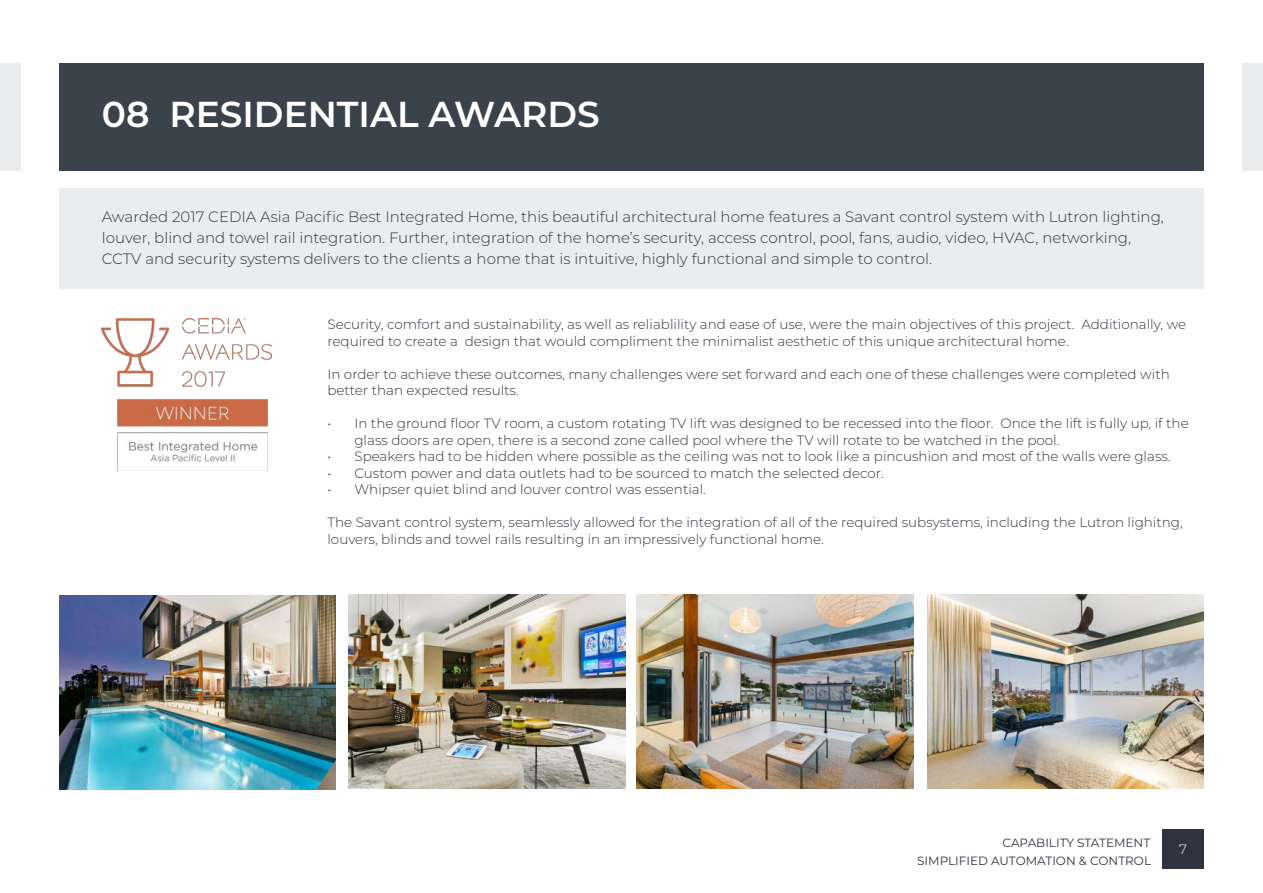
<style>
.page{position:relative;width:1263px;height:893px;background:#fff}
.page>*{position:absolute;margin:0;border:0;box-sizing:border-box;transform-origin:0 0}
.t1{font:600 36px "Montserrat";color:#fff}
.t2{font:300 15px/21px "Montserrat";color:#2e343f}
.t3{font:300 13.5px/16.5px "Montserrat";color:#2e343f}
.t4{font:300 13.5px "Montserrat";color:#fff}
.t5{font:12px/18.1px "Montserrat";color:#2e343f;text-align:right}
</style>
<div class="page">
<div style="left:59px;top:64px;width:1144px;height:107px;background:#3a434b"></div>
<div style="left:59px;top:188px;width:1144px;height:101px;background:#ebeced"></div>
<img style="left:102px;top:318px;width:170px;height:153px">
<img style="left:60px;top:595px;width:276px;height:194px">
<img style="left:637px;top:595px;width:276px;height:194px">
<img style="left:349px;top:595px;width:276px;height:194px">
<img style="left:927px;top:595px;width:276px;height:194px">
<div style="left:1242px;top:64px;width:21px;height:107px;background:#ebeced"></div>
<div style="left:0;top:64px;width:21px;height:107px;background:#ebeced"></div>
<div style="left:1162px;top:829px;width:41px;height:39px;background:#2e343f"></div>
<h1 class="t1" style="left:102px;top:89px;width:499px">08 RESIDENTIAL AWARDS</h1>
<p class="t2" style="left:102px;top:206px;width:1064px">Awarded 2017 CEDIA Asia Pacific Best Integrated Home, this beautiful architectural home features a Savant control system with Lutron lighting, louver, blind and towel rail integration. Further, integration of the home’s security, access control, pool, fans, audio, video, HVAC, networking,<br>CCTV and security systems delivers to the clients a home that is intuitive, highly functional and simple to control.</p>
<p class="t3" style="left:327px;top:316px;width:860px">Security, comfort and sustainability, as well as reliablility and ease of use, were the main objectives of this project. Additionally, we required to create a design that would compliment the minimalist aesthetic of this unique architectural home.</p>
<p class="t3" style="left:327px;top:365px;width:844px">In order to achieve these outcomes, many challenges were set forward and each one of these challenges were completed with better than expected results.</p>
<p class="t3" style="left:354px;top:415px;width:836px;text-indent:-27px">• In the ground floor TV room, a custom rotating TV lift was designed to be recessed into the floor. Once the lift is fully up, if the glass doors are open, there is a second zone called pool where the TV will rotate to be watched in the pool.</p>
<p class="t3" style="left:327px;top:448px;width:845px">• Speakers had to be hidden where possible as the ceiling was not to look like a pincushion and most of the walls were glass.</p>
<p class="t3" style="left:327px;top:464px;width:558px">• Custom power and data outlets had to be sourced to match the selected decor.</p>
<p class="t3" style="left:327px;top:481px;width:380px">• Whipser quiet blind and louver control was essential.</p>
<p class="t3" style="left:327px;top:514px;width:857px">The Savant control system, seamlessly allowed for the integration of all of the required subsystems, including the Lutron lighitng, louvers, blinds and towel rails resulting in an impressively functional home.</p>
<p class="t5" style="left:917px;top:833px;width:235px">CAPABILITY STATEMENT<br>SIMPLIFIED AUTOMATION &amp; CONTROL</p>
<p class="t4" style="left:1179px;top:839px;width:9px">7</p>
</div>
